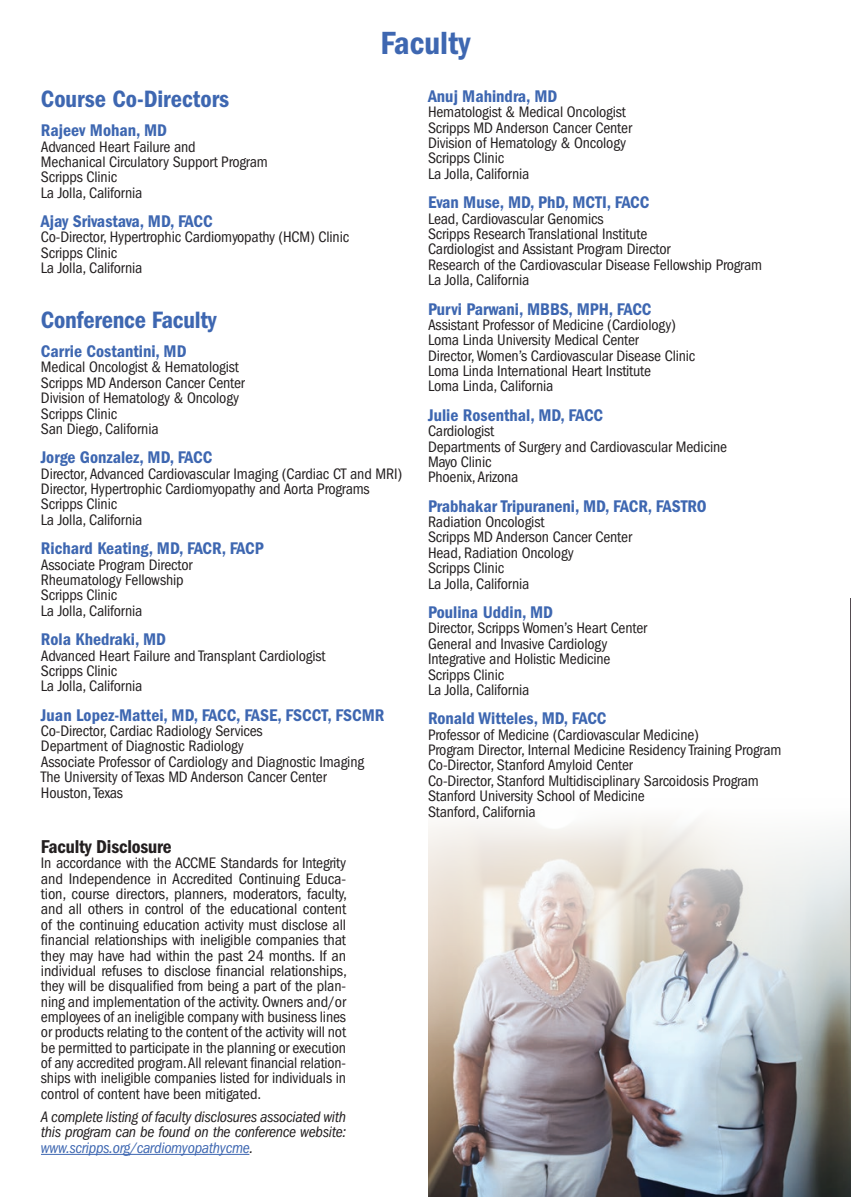
<style>
.page{position:relative;width:851px;height:1197px;background:#fff}
.page>*{position:absolute;margin:0;border:0;box-sizing:border-box;transform-origin:0 0}
.t1{font:33.25px "ITC Franklin Gothic Std Dm Cd";color:#3e67b1}
.t2{font:24.5px "ITC Franklin Gothic Std Dm Cd";letter-spacing:-.01em;color:#3e67b1}
.t3{font:19.25px "ITC Franklin Gothic Std Dm Cd";letter-spacing:-.01em;color:#231f20}
.t4{font:17.5px "ITC Franklin Gothic Std Dm Cd";color:#3e67b1}
.t5{font:condensed 15.75px/15.4px "ITC Franklin Gothic Std";letter-spacing:-.01em;color:#231f20}
.t6{font:italic condensed 15.75px/15.4px "ITC Franklin Gothic Std";letter-spacing:-.02em;color:#231f20;text-align:justify}
.s1{color:#3e67b1}
</style>
<div class="page">
<img style="left:850px;top:599px;width:1px;height:598px">
<img style="left:428px;top:820px;width:422px;height:377px">
<hr style="left:41px;top:1154px;width:208px;height:1px;background:#3e67b1">
<h1 class="t1" style="left:380px;top:24px;width:91px">Faculty</h1>
<h2 class="t2" style="left:41px;top:85px;width:190px">Course Co-Directors</h2>
<p class="t4" style="left:41px;top:120px;width:128px">Rajeev Mohan, MD</p>
<p class="t5" style="left:41px;top:139px;width:228px">Advanced Heart Failure and<br>Mechanical Circulatory Support Program<br>Scripps Clinic<br>La Jolla, California</p>
<p class="t4" style="left:41px;top:211px;width:173px">Ajay Srivastava, MD, FACC</p>
<p class="t5" style="left:41px;top:230px;width:310px">Co-Director, Hypertrophic Cardiomyopathy (HCM) Clinic<br>Scripps Clinic<br>La Jolla, California</p>
<h2 class="t2" style="left:41px;top:305px;width:177px">Conference Faculty</h2>
<p class="t4" style="left:41px;top:341px;width:147px">Carrie Costantini, MD</p>
<p class="t5" style="left:41px;top:360px;width:205px">Medical Oncologist &amp; Hematologist<br>Scripps MD Anderson Cancer Center<br>Division of Hematology &amp; Oncology<br>Scripps Clinic<br>San Diego, California</p>
<p class="t4" style="left:41px;top:448px;width:173px">Jorge Gonzalez, MD, FACC</p>
<p class="t5" style="left:41px;top:466px;width:363px">Director, Advanced Cardiovascular Imaging (Cardiac CT and MRI)<br>Director, Hypertrophic Cardiomyopathy and Aorta Programs Scripps Clinic<br>La Jolla, California</p>
<p class="t4" style="left:41px;top:538px;width:224px">Richard Keating, MD, FACR, FACP</p>
<p class="t5" style="left:41px;top:557px;width:153px">Associate Program Director<br>Rheumatology Fellowship<br>Scripps Clinic<br>La Jolla, California</p>
<p class="t4" style="left:41px;top:629px;width:127px">Rola Khedraki, MD</p>
<p class="t5" style="left:41px;top:648px;width:286px">Advanced Heart Failure and Transplant Cardiologist<br>Scripps Clinic<br>La Jolla, California</p>
<p class="t4" style="left:41px;top:705px;width:345px">Juan Lopez-Mattei, MD, FACC, FASE, FSCCT, FSCMR</p>
<p class="t5" style="left:41px;top:723px;width:325px">Co-Director, Cardiac Radiology Services<br>Department of Diagnostic Radiology<br>Associate Professor of Cardiology and Diagnostic Imaging The University of Texas MD Anderson Cancer Center Houston, Texas</p>
<p class="t3" style="left:41px;top:836px;width:132px">Faculty Disclosure</p>
<p class="t5" style="left:41px;top:856px;width:307px;text-align:justify">In accordance with the ACCME Standards for Integrity and Independence in Accredited Continuing Educa&shy;tion, course directors, planners, moderators, faculty, and all others in control of the educational content of the continuing education activity must disclose all financial relationships with ineligible companies that they may have had within the past 24 months. If an individual refuses to disclose financial relationships, they will be disqualified from being a part of the plan&shy;ning and implementation of the activity. Owners and/or employees of an ineligible company with business lines or products relating to the content of the activity will not be permitted to participate in the planning or execution of any accredited program. All relevant financial relation&shy;ships with ineligible companies listed for individuals in control of content have been mitigated.</p>
<p class="t6" style="left:41px;top:1109px;width:306px">A complete listing of faculty disclosures associated with this program can be found on the conference website: <span class="s1">www.scripps.org/cardiomyopathycme</span>.</p>
<p class="t4" style="left:428px;top:86px;width:131px">Anuj Mahindra, MD</p>
<p class="t5" style="left:428px;top:105px;width:205px">Hematologist &amp; Medical Oncologist<br>Scripps MD Anderson Cancer Center<br>Division of Hematology &amp; Oncology<br>Scripps Clinic<br>La Jolla, California</p>
<p class="t4" style="left:428px;top:192px;width:223px">Evan Muse, MD, PhD, MCTI, FACC</p>
<p class="t5" style="left:428px;top:211px;width:335px">Lead, Cardiovascular Genomics<br>Scripps Research Translational Institute<br>Cardiologist and Assistant Program Director<br>Research of the Cardiovascular Disease Fellowship Program La Jolla, California</p>
<p class="t4" style="left:428px;top:299px;width:225px">Purvi Parwani, MBBS, MPH, FACC</p>
<p class="t5" style="left:428px;top:317px;width:269px">Assistant Professor of Medicine (Cardiology)<br>Loma Linda University Medical Center<br>Director, Women’s Cardiovascular Disease Clinic Loma Linda International Heart Institute<br>Loma Linda, California</p>
<p class="t4" style="left:428px;top:405px;width:176px">Julie Rosenthal, MD, FACC</p>
<p class="t5" style="left:428px;top:423px;width:300px">Cardiologist<br>Departments of Surgery and Cardiovascular Medicine<br>Mayo Clinic<br>Phoenix, Arizona</p>
<p class="t4" style="left:428px;top:496px;width:280px">Prabhakar Tripuraneni, MD, FACR, FASTRO</p>
<p class="t5" style="left:428px;top:514px;width:205px">Radiation Oncologist<br>Scripps MD Anderson Cancer Center<br>Head, Radiation Oncology<br>Scripps Clinic<br>La Jolla, California</p>
<p class="t4" style="left:428px;top:602px;width:127px">Poulina Uddin, MD</p>
<p class="t5" style="left:428px;top:621px;width:221px">Director, Scripps Women’s Heart Center<br>General and Invasive Cardiology<br>Integrative and Holistic Medicine<br>Scripps Clinic<br>La Jolla, California</p>
<p class="t4" style="left:428px;top:709px;width:180px">Ronald Witteles, MD, FACC</p>
<p class="t5" style="left:428px;top:727px;width:355px">Professor of Medicine (Cardiovascular Medicine)<br>Program Director, Internal Medicine Residency Training Program Co-Director, Stanford Amyloid Center<br>Co-Director, Stanford Multidisciplinary Sarcoidosis Program Stanford University School of Medicine<br>Stanford, California</p>
</div>
